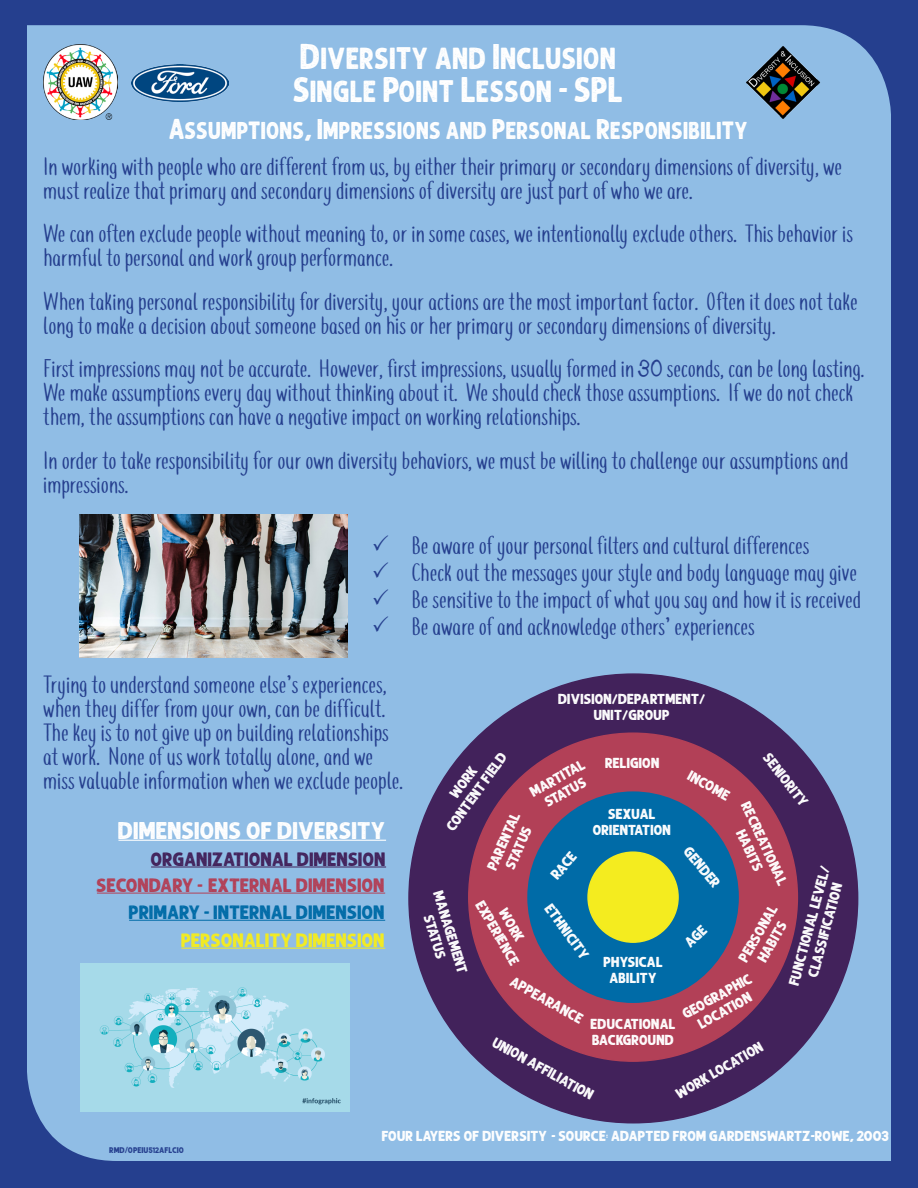
<style>
.page{position:relative;width:918px;height:1188px;background:#253f8e}
.page>*{position:absolute;margin:0;border:0;box-sizing:border-box;transform-origin:0 0}
.t1{font:33.3px "Balbeer Rustic";color:#fff;scale:.9 1}
.t2{font:26.7px "Balbeer Rustic";color:#fff;scale:.9 1}
.t3{font:24.9px/24px "coffee+teademo";color:#253f8e;scale:.9 1}
.t4{font:22.5px "Balbeer Rustic";color:#fff}
.t5{font:18px "Balbeer Rustic";color:#b24057}
.t6{font:18px "Balbeer Rustic";color:#006ba7}
.t7{font:18px "Balbeer Rustic";color:#42225b}
.t8{font:18px "Balbeer Rustic";color:#f4ec1f}
.t9{font:13.5px "Balbeer Rustic";color:#fff}
.t10{font:9px "Balbeer Rustic";color:#253f8e}
.s1{font-family:"Funbold"}
.s2{font-family:"Hello Aloha"}
.s3{font-family:"Casual Softcore"}
.s4{font-size:7.5px}
</style>
<div class="page">
<div style="left:27px;top:25px;width:864px;height:1136px;background:#90bde5"></div>
<div style="left:409px;top:674px;width:449px;height:449px;background:#42225b;border-radius:50%"></div>
<div style="left:469px;top:733px;width:328px;height:328px;background:#b24057;border-radius:50%"></div>
<div style="left:528px;top:792px;width:210px;height:210px;background:#006ba7;border-radius:50%"></div>
<div style="left:588px;top:852px;width:90px;height:90px;background:#f4ec1f;border-radius:50%"></div>
<div style="left:587px;top:851px;width:92px;height:92px;border:2px solid #f4ec1f;border-radius:50%"></div>
<hr style="left:151px;top:867px;width:235px;height:1px;background:#42225b">
<hr style="left:97px;top:893px;width:288px;height:1px;background:#b24057">
<hr style="left:129px;top:920px;width:256px;height:1px;background:#006ba7">
<hr style="left:181px;top:948px;width:204px;height:1px;background:#f4ec1f">
<hr style="left:118px;top:840px;width:268px;height:1px;background:#fff">
<img style="left:44px;top:44px;width:74px;height:75px">
<img style="left:131px;top:65px;width:98px;height:36px">
<img style="left:746px;top:46px;width:74px;height:74px">
<img style="left:79px;top:514px;width:268px;height:144px">
<img style="left:80px;top:964px;width:270px;height:147px">
<svg style="left:373px;top:535px;width:15px;height:16px"></svg>
<svg style="left:373px;top:562px;width:15px;height:16px"></svg>
<svg style="left:373px;top:589px;width:15px;height:16px"></svg>
<svg style="left:373px;top:616px;width:15px;height:16px"></svg>
<p class="t1" style="left:301px;top:38px;width:353px">Diversity and Inclusion</p>
<p class="t1" style="left:294px;top:71px;width:368px">Single Point Lesson <span class="s1">-</span> SPL</p>
<p class="t2" style="left:169px;top:114px;width:645px">Assumptions, Impressions and Personal Responsibility</p>
<p class="t3" style="left:43px;top:155px;width:889px">In working with people who are different from us, by either their primary or secondary dimensions of diversity, we must realize that primary and secondary dimensions of diversity are just part of who we are.</p>
<p class="t3" style="left:43px;top:223px;width:901px">We can often exclude people without meaning to, or in some cases, we intentionally exclude others. This behavior is harmful to personal and work group performance.</p>
<p class="t3" style="left:43px;top:290px;width:907px">When taking personal responsibility for diversity, your actions are the most important factor. Often it does not take long to make a decision about someone based on his or her primary or secondary dimensions of diversity.</p>
<p class="t3" style="left:43px;top:358px;width:914px">First impressions may not be accurate. However, first impressions, usually formed in <span class="s2">30</span> seconds, can be long lasting.<br>We make assumptions every day without thinking about it. We should check those assumptions. If we do not check them, the assumptions can have a negative impact on working relationships.</p>
<p class="t3" style="left:43px;top:449px;width:896px">In order to take responsibility for our own diversity behaviors, we must be willing to challenge our assumptions and</p>
<p class="t3" style="left:43px;top:473px;width:96px">impressions.</p>
<p class="t3" style="left:411px;top:535px;width:444px">Be aware of your personal filters and cultural differences</p>
<p class="t3" style="left:411px;top:562px;width:497px">Check out the messages your style and body language may give</p>
<p class="t3" style="left:411px;top:589px;width:501px">Be sensitive to the impact of what you say and how it is received</p>
<p class="t3" style="left:411px;top:616px;width:383px">Be aware of and acknowledge others’ experiences</p>
<p class="t3" style="left:43px;top:674px;width:383px">Trying to understand someone else’s experiences, when they differ from your own, can be difficult.</p>
<p class="t3" style="left:43px;top:722px;width:386px">The key is to not give up on building relationships</p>
<p class="t3" style="left:43px;top:746px;width:368px">at work. None of us work totally alone, and we</p>
<p class="t3" style="left:43px;top:770px;width:401px">miss valuable information when we exclude people.</p>
<p class="t4" style="left:118px;top:818px;width:269px">DIMENSIONS OF DIVERSITY</p>
<p class="t7" style="left:151px;top:849px;width:237px">ORGANIZATIONAL DIMENSION</p>
<p class="t5" style="left:97px;top:875px;width:290px">SECONDARY <span class="s1">-</span> EXTERNAL DIMENSION</p>
<p class="t6" style="left:129px;top:902px;width:258px">PRIMARY <span class="s1">-</span> INTERNAL DIMENSION</p>
<p class="t8" style="left:181px;top:930px;width:205px">PERSONALITY DIMENSION</p>
<p class="t9" style="left:558px;top:691px;width:149px">DIVISION<span class="s1">/</span>DEPARTMENT<span class="s1">/</span></p>
<p class="t9" style="left:594px;top:708px;width:77px">UNIT<span class="s1">/</span>GROUP</p>
<p class="t9" style="left:444px;top:825px;width:94px;rotate:-54deg">CONTENT FIELD</p>
<p class="t9" style="left:772px;top:750px;width:65px;rotate:52deg">SENIORITY</p>
<p class="t9" style="left:605px;top:756px;width:56px">RELIGION</p>
<p class="t9" style="left:528px;top:786px;width:62px;rotate:-29deg">MARTITAL</p>
<p class="t9" style="left:447px;top:792px;width:38px;rotate:-54deg">WORK</p>
<p class="t9" style="left:693px;top:768px;width:47px;rotate:29deg">INCOME</p>
<p class="t9" style="left:542px;top:796px;width:47px;rotate:-29deg">STATUS</p>
<p class="t9" style="left:752px;top:800px;width:91px;rotate:65deg">RECREATIONAL</p>
<p class="t9" style="left:608px;top:807px;width:49px">SEXUAL</p>
<p class="t9" style="left:593px;top:823px;width:80px">ORIENTATION</p>
<p class="t9" style="left:485px;top:866px;width:63px;rotate:-66deg">PARENTAL</p>
<p class="t9" style="left:503px;top:865px;width:47px;rotate:-66deg">STATUS</p>
<p class="t9" style="left:509px;top:906px;width:38px;rotate:60deg">WORK</p>
<p class="t9" style="left:747px;top:827px;width:46px;rotate:65deg">HABITS</p>
<p class="t9" style="left:692px;top:844px;width:50px;rotate:50deg">GENDER</p>
<p class="t9" style="left:548px;top:872px;width:33px;rotate:-50deg">RACE</p>
<p class="t9" style="left:554px;top:901px;width:66px;rotate:54deg">ETHNICITY</p>
<p class="t9" style="left:786px;top:983px;width:125px;rotate:-75deg">FUNCTIONAL LEVEL<span class="s1">/</span></p>
<p class="t9" style="left:805px;top:975px;width:99px;rotate:-75deg">CLASSIFICATION</p>
<p class="t9" style="left:445px;top:890px;width:87px;rotate:73deg">MANAGEMENT</p>
<p class="t9" style="left:486px;top:898px;width:74px;rotate:60deg">EXPERIENCE</p>
<p class="t9" style="left:736px;top:957px;width:65px;rotate:-60deg">PERSONAL</p>
<p class="t9" style="left:436px;top:914px;width:47px;rotate:73deg">STATUS</p>
<p class="t9" style="left:755px;top:957px;width:46px;rotate:-60deg">HABITS</p>
<p class="t9" style="left:604px;top:955px;width:61px">PHYSICAL</p>
<p class="t9" style="left:610px;top:971px;width:49px">ABILITY</p>
<p class="t9" style="left:515px;top:974px;width:83px;rotate:29deg">APPEARANCE</p>
<p class="t9" style="left:680px;top:1008px;width:79px;rotate:-29deg">GEOGRAPHIC</p>
<p class="t9" style="left:696px;top:1018px;width:61px;rotate:-29deg">LOCATION</p>
<p class="t9" style="left:591px;top:1016px;width:87px">EDUCATIONAL</p>
<p class="t9" style="left:592px;top:1033px;width:83px">BACKGROUND</p>
<p class="t9" style="left:498px;top:1035px;width:115px;rotate:29deg">UNION AFFILIATION</p>
<p class="t9" style="left:674px;top:1088px;width:100px;rotate:-30deg">WORK LOCATION</p>
<p class="t10" style="left:110px;top:1144px;width:76px">rmd<span class="s3">/</span>opeiu<span class="s4">512</span>aflcio</p>
<p class="t9" style="left:382px;top:1128px;width:509px">FOUR LAYERS OF DIVERSITY <span class="s1">-</span> SOURCE<span class="s1">:</span> ADAPTED FROM GARDENSWARTZ<span class="s1">-</span>ROWE, 2003</p>
</div>
